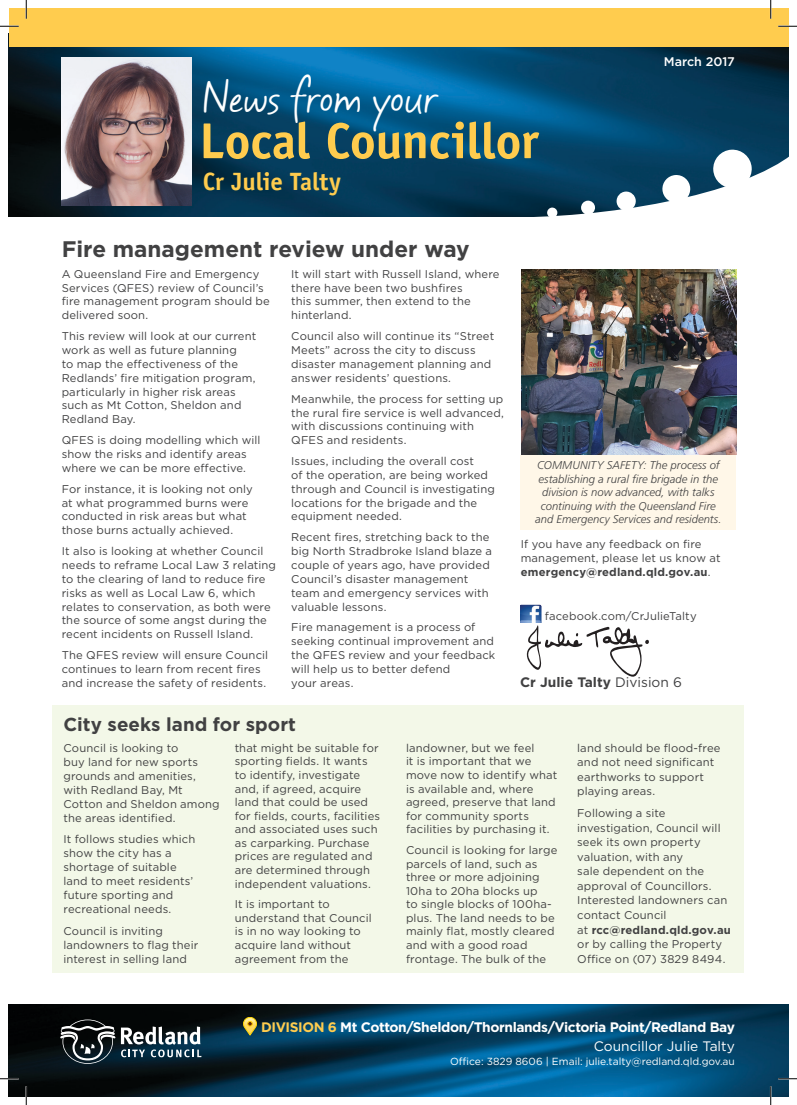
<style>
.page{position:relative;width:797px;height:1105px;background:#fff}
.page>*{position:absolute;margin:0;border:0;box-sizing:border-box;transform-origin:0 0}
.t1{font:700 50.62px "Officina Sans";letter-spacing:-.015em;color:#ffcc4e}
.t2{font:41.5px "Mayfield";letter-spacing:-.015em;color:#fff}
.t3{font:700 25px "Officina Sans";letter-spacing:-.01em;color:#ffcc4e}
.Division_Header{font:700 22.5px "Gotham";color:#414142}
.Division_Header-2{font:700 18.75px "Gotham";color:#414142}
.Division_name{font:700 13.75px "Gotham";letter-spacing:-.03em;color:#fff}
.Signature_-_NAME{font:700 13.75px "Gotham";color:#414142}
.Councillor{font:13.75px "Gotham";color:#fff}
.What_s_Inside_SUBHEA{font:500 12.5px "Gotham";color:#fff}
.Body_Copy{font:11.25px/13.9px "Gotham";letter-spacing:.01em;color:#414142}
.Photo_caption{font:italic 300 11.25px/13.5px "Frutiger LT";letter-spacing:.005em;color:#414142;text-align:center}
.Contact_details{font:10.25px "Gotham";color:#fff}
.s1{font-weight:700}
.s2{font-weight:400}
.s3{color:#ffcc4e}
</style>
<div class="page">
<img style="left:9px;top:1005px;width:779px;height:91px">
<img style="left:9px;top:47px;width:779px;height:97px">
<svg style="left:9px;top:144px;width:779px;height:73px;background:#1d4962"></svg>
<svg style="left:662px;top:175px;width:28px;height:28px"></svg>
<svg style="left:712px;top:149px;width:40px;height:40px"></svg>
<div style="left:547px;top:207px;width:10px;height:11px;background:#fff;border-radius:50%"></div>
<div style="left:581px;top:200px;width:14px;height:15px;background:#fff;border-radius:50%"></div>
<div style="left:616px;top:191px;width:20px;height:20px;background:#fff;border-radius:50%"></div>
<div style="left:9px;top:9px;width:779px;height:38px;background:#ffcc4e"></div>
<svg style="left:121px;top:1026px;width:80px;height:31px"></svg>
<svg style="left:60px;top:1019px;width:55px;height:45px;background:#3d4448"></svg>
<img style="left:62px;top:58px;width:129px;height:148px">
<svg style="left:243px;top:1017px;width:13px;height:18px"></svg>
<img style="left:521px;top:269px;width:215px;height:186px">
<div style="left:521px;top:455px;width:215px;height:74px;background:#fff7e8"></div>
<div style="left:53px;top:705px;width:691px;height:268px;background:#f3f8e8"></div>
<svg style="left:526px;top:625px;width:123px;height:52px"></svg>
<img style="left:520px;top:604px;width:21px;height:18px">
<svg style="left:0;top:25px;width:19px;height:2px"></svg>
<svg style="left:778px;top:25px;width:19px;height:2px"></svg>
<svg style="left:0;top:1078px;width:19px;height:1px"></svg>
<svg style="left:778px;top:1078px;width:19px;height:1px"></svg>
<svg style="left:25px;top:0;width:2px;height:19px"></svg>
<svg style="left:25px;top:1086px;width:2px;height:19px"></svg>
<svg style="left:770px;top:0;width:1px;height:19px"></svg>
<svg style="left:770px;top:1086px;width:1px;height:19px"></svg>
<p class="t2" style="left:203px;top:69px;width:236px">News from your</p>
<p class="t1" style="left:199px;top:109px;width:341px">Local Councillor</p>
<p class="t3" style="left:203px;top:166px;width:140px">Cr Julie Talty</p>
<p class="What_s_Inside_SUBHEA" style="left:664px;top:53px;width:72px">March 2017</p>
<p class="Division_Header" style="left:62px;top:234px;width:409px">Fire management review under way</p>
<p class="Body_Copy" style="left:62px;top:267px;width:210px">A Queensland Fire and Emergency<br>Services (QFES) review of Council’s fire management program should be delivered soon.</p>
<p class="Body_Copy" style="left:62px;top:329px;width:196px">This review will look at our current work as well as future planning<br>to map the effectiveness of the<br>Redlands’ fire mitigation program, particularly in higher risk areas such as Mt Cotton, Sheldon and<br>Redland Bay.</p>
<p class="Body_Copy" style="left:62px;top:433px;width:200px">QFES is doing modelling which will show the risks and identify areas where we can be more effective.</p>
<p class="Body_Copy" style="left:62px;top:482px;width:193px">For instance, it is looking not only at what programmed burns were conducted in risk areas but what those burns actually achieved.</p>
<p class="Body_Copy" style="left:62px;top:544px;width:216px">It also is looking at whether Council needs to reframe Local Law 3 relating to the clearing of land to reduce fire risks as well as Local Law 6, which relates to conservation, as both were the source of some angst during the recent incidents on Russell Island.</p>
<p class="Body_Copy" style="left:62px;top:648px;width:208px">The QFES review will ensure Council continues to learn from recent fires and increase the safety of residents.</p>
<p class="Body_Copy" style="left:291px;top:267px;width:210px">It will start with Russell Island, where there have been two bushfires<br>this summer, then extend to the hinterland.</p>
<p class="Body_Copy" style="left:291px;top:329px;width:204px">Council also will continue its “Street Meets” across the city to discuss disaster management planning and answer residents’ questions.</p>
<p class="Body_Copy" style="left:291px;top:391px;width:214px">Meanwhile, the process for setting up the rural fire service is well advanced, with discussions continuing with QFES and residents.</p>
<p class="Body_Copy" style="left:291px;top:454px;width:205px">Issues, including the overall cost<br>of the operation, are being worked through and Council is investigating locations for the brigade and the equipment needed.</p>
<p class="Body_Copy" style="left:291px;top:530px;width:202px">Recent fires, stretching back to the big North Stradbroke Island blaze a couple of years ago, have provided<br>Council’s disaster management team and emergency services with valuable lessons.</p>
<p class="Body_Copy" style="left:291px;top:620px;width:205px">Fire management is a process of seeking continual improvement and the QFES review and your feedback will help us to better defend<br>your areas.</p>
<p class="Photo_caption" style="left:535px;top:459px;width:188px">COMMUNITY SAFETY: The process of establishing a rural fire brigade in the division is now advanced, with talks continuing with the Queensland Fire and Emergency Services and residents.</p>
<p class="Body_Copy" style="left:521px;top:537px;width:201px">If you have any feedback on fire management, please let us know at <span class="s1">emergency@redland.qld.gov.au</span>.</p>
<p class="Body_Copy" style="left:545px;top:608px;width:153px">facebook.com/CrJulieTalty</p>
<p class="Signature_-_NAME" style="left:520px;top:673px;width:163px">Cr Julie Talty <span class="s2">Division 6</span></p>
<p class="Division_Header-2" style="left:63px;top:712px;width:234px">City seeks land for sport</p>
<p class="Body_Copy" style="left:63px;top:740px;width:158px">Council is looking to<br>buy land for new sports grounds and amenities, with Redland Bay, Mt<br>Cotton and Sheldon among the areas identified.</p>
<p class="Body_Copy" style="left:63px;top:832px;width:133px">It follows studies which show the city has a shortage of suitable land to meet residents’ future sporting and recreational needs.</p>
<p class="Body_Copy" style="left:63px;top:923px;width:136px">Council is inviting landowners to flag their interest in selling land</p>
<p class="Body_Copy" style="left:235px;top:741px;width:147px">that might be suitable for sporting fields. It wants to identify, investigate and, if agreed, acquire land that could be used for fields, courts, facilities and associated uses such as carparking. Purchase prices are regulated and are determined through independent valuations.</p>
<p class="Body_Copy" style="left:235px;top:897px;width:138px">It is important to understand that Council is in no way looking to acquire land without agreement from the</p>
<p class="Body_Copy" style="left:406px;top:741px;width:153px">landowner, but we feel<br>it is important that we move now to identify what is available and, where agreed, preserve that land for community sports facilities by purchasing it.</p>
<p class="Body_Copy" style="left:406px;top:843px;width:153px">Council is looking for large parcels of land, such as three or more adjoining<br>10ha to 20ha blocks up<br>to single blocks of 100ha&shy;plus. The land needs to be mainly flat, mostly cleared and with a good road frontage. The bulk of the</p>
<p class="Body_Copy" style="left:577px;top:740px;width:145px;line-height:14.5px">land should be flood-free and not need significant earthworks to support playing areas.</p>
<p class="Body_Copy" style="left:577px;top:806px;width:155px;line-height:14.5px">Following a site investigation, Council will seek its own property valuation, with any<br>sale dependent on the approval of Councillors.<br>Interested landowners can contact Council<br>at <span class="s1">rcc@redland.qld.gov.au </span>or by calling the Property<br>Office on (07) 3829 8494.</p>
<p class="Division_name" style="left:261px;top:1018px;width:475px"><span class="s3">DIVISION 6</span> Mt Cotton/Sheldon/Thornlands/Victoria Point/Redland Bay</p>
<p class="Councillor" style="left:594px;top:1037px;width:142px">Councillor Julie Talty</p>
<p class="Contact_details" style="left:450px;top:1054px;width:286px">Office: 3829 8606 | Email: julie.talty@redland.qld.gov.au</p>
</div>
